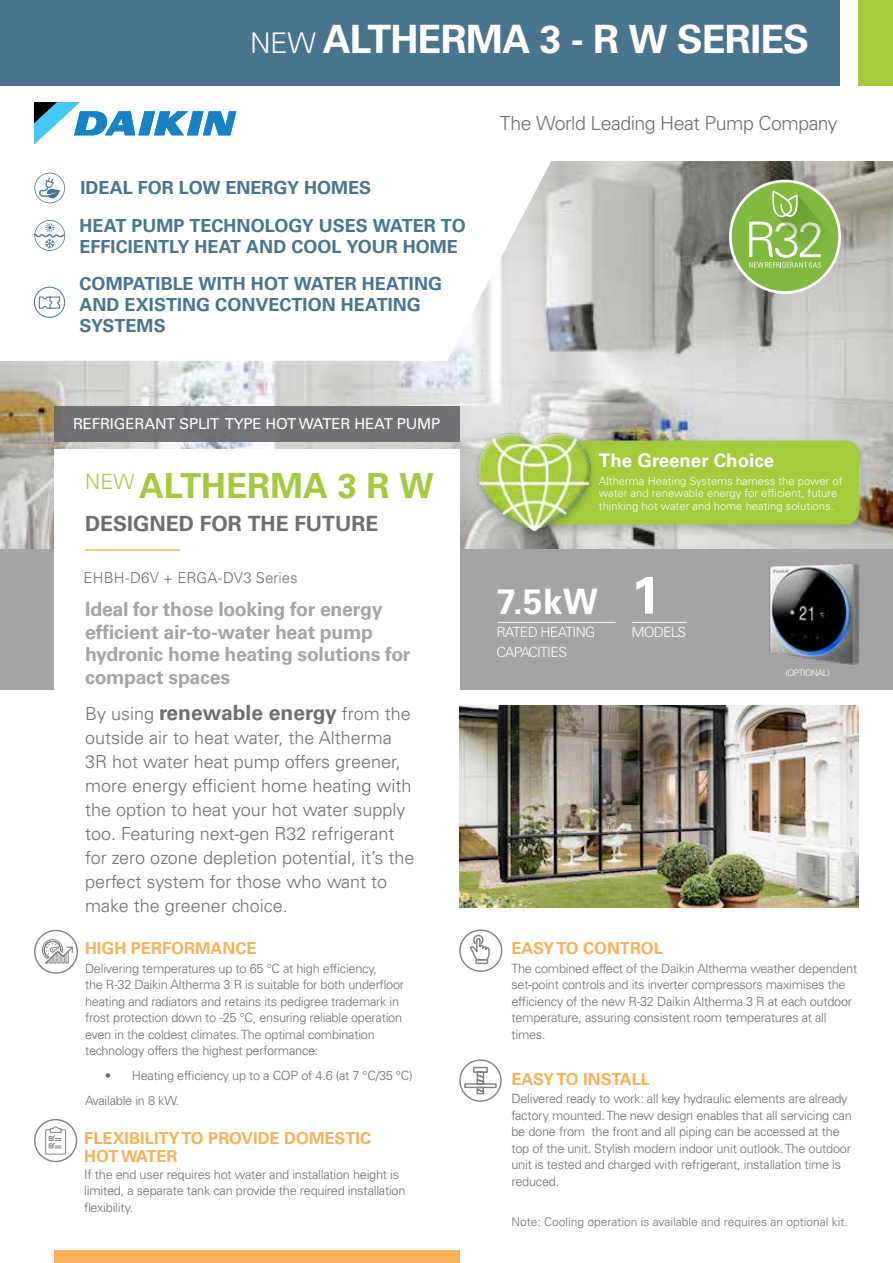
<style>
.page{position:relative;width:893px;height:1263px;background:#fff}
.page>*{position:absolute;margin:0;border:0;box-sizing:border-box;transform-origin:0 0}
.t1{font:700 52.65px "Univers LT Std";color:#fff}
.t2{font:700 39px "Univers LT Std";letter-spacing:-.02em;color:#fff}
.t3{font:700 35.1px "Univers LT Std";color:#fff}
.t4{font:700 34.5px "Univers LT Std";color:#a4c93c}
.t5{font:700 21px "Univers LT Std";color:#6d6e71}
.t6{font:700 19.5px/22.5px "Univers LT Std";letter-spacing:-.015em;color:#a5a3a5}
.t7{font:300 19.5px "Univers LT Std";letter-spacing:-.025em;color:#6d6e71}
.t8{font:700 18.75px "Univers LT Std";color:#fff}
.t9{font:300 18px/24px "Univers LT Std";color:#6d6e71}
.t10{font:700 18px/21px "Univers LT Std";color:#48748d}
.t11{font:700 16.5px/18px "Univers LT Std";color:#fbb159}
.t12{font:15px "Univers LT Std";letter-spacing:-.01em;color:#fff}
.t13{font:300 15px "Univers LT Std";color:#6d6e71}
.t14{font:300 14.1px/19.5px "Univers LT Std";letter-spacing:-.05em;color:#fff}
.t15{font:300 12.75px/16.5px "Univers LT Std";letter-spacing:-.02em;color:#6d6e71}
.t16{font:300 12px "Univers LT Std";color:#6d6e71}
.t17{font:300 11.25px/12.6px "Univers LT Std";color:#fff}
.t18{font:300 9px "Univers LT Std";letter-spacing:-.06em;color:#fff}
.s1{font-weight:300;font-size:28.5px}
.s2{font-weight:300;font-size:18px}
</style>
<div class="page">
<img style="left:0;top:162px;width:893px;height:387px">
<div style="left:0;top:549px;width:893px;height:140px;background:#a5a3a5"></div>
<div style="left:54px;top:449px;width:405px;height:250px;background:#fff"></div>
<svg style="left:34px;top:102px;width:202px;height:43px"></svg>
<div style="left:54px;top:1251px;width:405px;height:12px;background:#fbb159"></div>
<div style="left:54px;top:406px;width:405px;height:36px;background:#727275"></div>
<hr style="left:632px;top:622px;width:55px;height:1px;background:#fff">
<hr style="left:498px;top:622px;width:118px;height:1px;background:#fff">
<div style="left:0;top:0;width:839px;height:85px;background:#48748d"></div>
<div style="left:859px;top:0;width:34px;height:85px;background:#a4c93c"></div>
<svg style="left:729px;top:180px;width:112px;height:114px;background:#9bbe72"></svg>
<img style="left:764px;top:494px;width:129px;height:196px">
<hr style="left:85px;top:549px;width:95px;height:2px;background:#fbb159">
<div style="left:34px;top:930px;width:44px;height:44px;border:1px solid #808285;border-radius:50%"></div>
<svg style="left:41px;top:939px;width:33px;height:25px"></svg>
<div style="left:34px;top:1119px;width:43px;height:43px;border:1px solid #808285;border-radius:50%"></div>
<svg style="left:45px;top:1126px;width:21px;height:29px"></svg>
<div style="left:459px;top:1059px;width:43px;height:43px;border:1px solid #7f8184;border-radius:50%"></div>
<svg style="left:463px;top:1066px;width:34px;height:29px"></svg>
<div style="left:459px;top:929px;width:43px;height:43px;border:1px solid #808285;border-radius:50%"></div>
<svg style="left:468px;top:934px;width:22px;height:31px"></svg>
<div style="left:534px;top:436px;width:333px;height:101px;background:#000;opacity:.2"></div>
<div style="left:542px;top:441px;width:317px;height:83px;background:#a4cb3c;border-radius:13px"></div>
<img style="left:470px;top:431px;width:135px;height:114px">
<img style="left:459px;top:705px;width:400px;height:203px">
<svg style="left:0;top:161px;width:553px;height:200px"></svg>
<svg style="left:34px;top:173px;width:31px;height:30px"></svg>
<svg style="left:34px;top:286px;width:31px;height:32px"></svg>
<svg style="left:34px;top:220px;width:31px;height:31px"></svg>
<h2 class="t2" style="left:250px;top:17px;width:560px"><span class="s1">NEW</span> ALTHERMA 3 - R W SERIES</h2>
<h3 class="t10" style="left:80px;top:169px;width:388px;line-height:38.2px">IDEAL FOR LOW ENERGY HOMES<br>HEAT PUMP TECHNOLOGY USES WATER TO</h3>
<h3 class="t10" style="left:80px;top:237px;width:380px">EFFICIENTLY HEAT AND COOL YOUR HOME</h3>
<h3 class="t10" style="left:80px;top:273px;width:364px">COMPATIBLE WITH HOT WATER HEATING<br>AND EXISTING CONVECTION HEATING<br>SYSTEMS</h3>
<h3 class="t7" style="left:500px;top:111px;width:339px">The World Leading Heat Pump Company</h3>
<p class="t12" style="left:73px;top:415px;width:369px">REFRIGERANT SPLIT TYPE HOT WATER HEAT PUMP</p>
<h3 class="t4" style="left:85px;top:466px;width:350px"><sup>NEW</sup> ALTHERMA 3 R W</h3>
<h3 class="t5" style="left:85px;top:511px;width:295px">DESIGNED FOR THE FUTURE</h3>
<p class="t13" style="left:84px;top:569px;width:216px">EHBH-D6V + ERGA-DV3 Series</p>
<h3 class="t6" style="left:85px;top:598px;width:327px">Ideal for those looking for energy efficient air-to-water heat pump hydronic home heating solutions for compact spaces</h3>
<h3 class="t5" style="left:85px;top:701px;width:327px"><span class="s2">By using</span> renewable energy <span class="s2">from the</span></h3>
<p class="t9" style="left:85px;top:726px;width:331px">outside air to heat water, the Altherma 3R hot water heat pump offers greener, more energy efficient home heating with the option to heat your hot water supply too. Featuring next-gen R32 refrigerant for zero ozone depletion potential, it’s the perfect system for those who want to make the greener choice.</p>
<p class="t11" style="left:85px;top:939px;width:173px">HIGH PERFORMANCE</p>
<p class="t15" style="left:85px;top:960px;width:321px">Delivering temperatures up to 65 °C at high efficiency,<br>the R-32 Daikin Altherma 3 R is suitable for both underfloor heating and radiators and retains its pedigree trademark in frost protection down to -25 °C, ensuring reliable operation even in the coldest climates. The optimal combination technology offers the highest performance:</p>
<p class="t15" style="left:85px;top:1063px;width:329px;line-height:25px;text-indent:20px">• Heating efficiency up to a COP of 4.6 (at 7 °C/35 °C)<br>Available in 8 kW.</p>
<p class="t11" style="left:84px;top:1129px;width:288px">FLEXIBILITY TO PROVIDE DOMESTIC<br>HOT WATER</p>
<p class="t15" style="left:84px;top:1166px;width:323px">If the end user requires hot water and installation height is limited, a separate tank can provide the required installation flexibility.</p>
<h3 class="t8" style="left:599px;top:450px;width:177px">The Greener Choice</h3>
<p class="t17" style="left:599px;top:474px;width:245px">Altherma Heating Systems harness the power of water and renewable energy for efficient, future thinking hot water and home heating solutions.</p>
<h3 class="t3" style="left:497px;top:581px;width:103px">7.5kW</h3>
<p class="t14" style="left:497px;top:622px;width:100px">RATED HEATING<br>CAPACITIES</p>
<h1 class="t1" style="left:631px;top:564px;width:31px">1</h1>
<p class="t14" style="left:631px;top:622px;width:56px">MODELS</p>
<p class="t18" style="left:785px;top:667px;width:46px">(OPTIONAL)</p>
<p class="t11" style="left:511px;top:939px;width:153px">EASY TO CONTROL</p>
<p class="t15" style="left:511px;top:960px;width:347px">The combined effect of the Daikin Altherma weather dependent set-point controls and its inverter compressors maximises the efficiency of the new R-32 Daikin Altherma 3 R at each outdoor temperature, assuring consistent room temperatures at all times.</p>
<p class="t11" style="left:511px;top:1070px;width:140px">EASY TO INSTALL</p>
<p class="t15" style="left:511px;top:1091px;width:342px">Delivered ready to work: all key hydraulic elements are already factory mounted. The new design enables that all servicing can be done from the front and all piping can be accessed at the top of the unit. Stylish modern indoor unit outlook. The outdoor unit is tested and charged with refrigerant, installation time is reduced.</p>
<p class="t16" style="left:511px;top:1214px;width:338px">Note: Cooling operation is available and requires an optional kit.</p>
</div>
